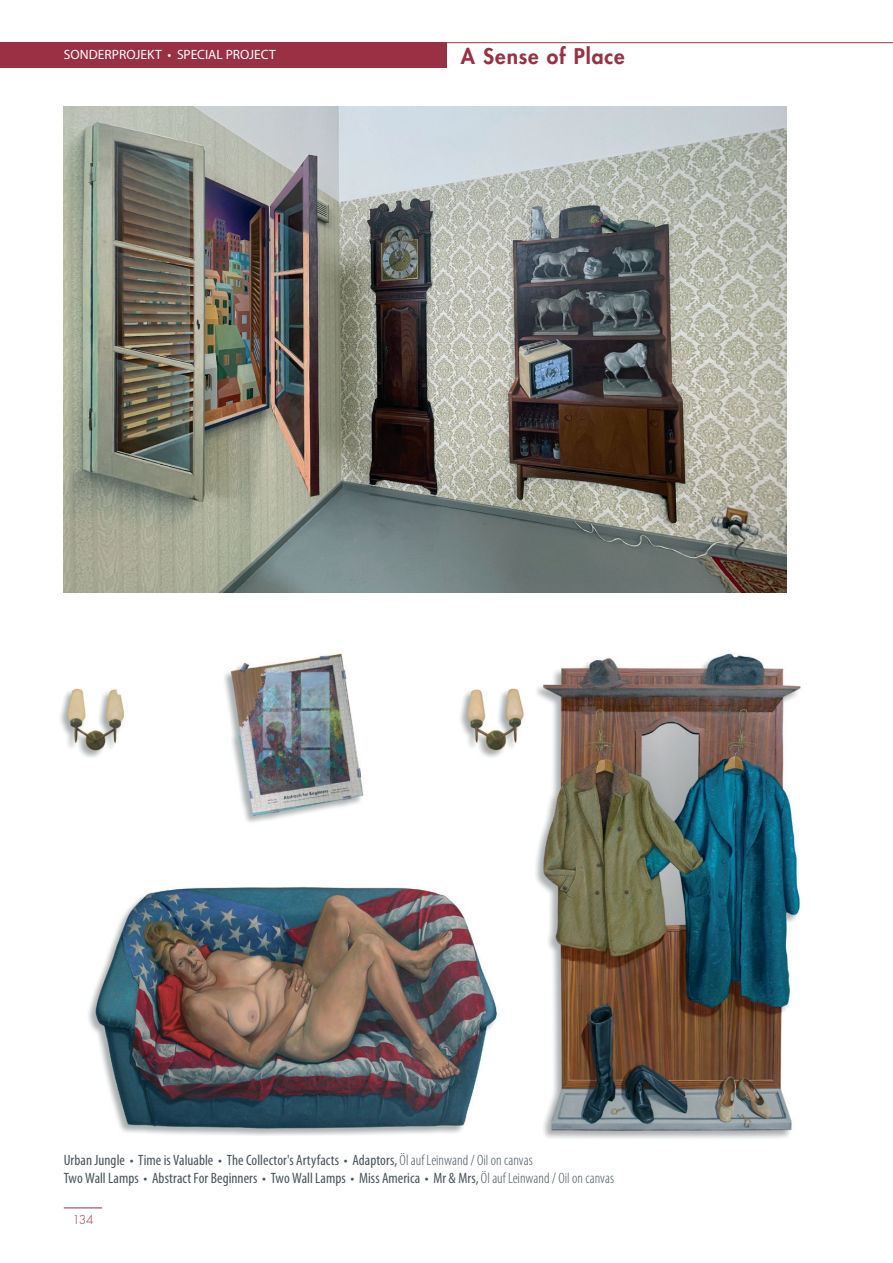
<style>
.page{position:relative;width:893px;height:1263px;background:#fff}
.page>*{position:absolute;margin:0;border:0;box-sizing:border-box;transform-origin:0 0}
.t1{font:800 21px "Futura Std";letter-spacing:.045em;color:#993043}
.t2{font:condensed 15px/18px "Myriad Pro";letter-spacing:.005em;color:#485459}
.t3{font:13.5px "Myriad Pro";color:#fff}
.t4{font:300 12px "Futura Std";color:#993043}
.s1{font-weight:300}
</style>
<div class="page">
<div style="left:0;top:43px;width:446px;height:25px;background:#993043"></div>
<hr style="left:446px;top:42px;width:447px;height:1px;background:#993043">
<hr style="left:64px;top:1207px;width:38px;height:1px;background:#993043">
<div style="left:62px;top:107px;width:77px;height:30px;background:#bac1b4"></div>
<img style="left:60px;top:653px;width:464px;height:483px">
<img style="left:535px;top:654px;width:266px;height:485px">
<img style="left:64px;top:106px;width:723px;height:486px">
<p class="t3" style="left:64px;top:46px;width:214px">SONDERPROJEKT • SPECIAL PROJECT</p>
<h1 class="t1" style="left:461px;top:43px;width:165px">A Sense of Place</h1>
<p class="t2" style="left:64px;top:1151px;width:552px">Urban Jungle • Time is Valuable • The Collector's Artyfacts • Adaptors, <span class="s1">Öl auf Leinwand / Oil on canvas<br></span>Two Wall Lamps • Abstract For Beginners • Two Wall Lamps • Miss America • Mr &amp; Mrs, <span class="s1">Öl auf Leinwand / Oil on canvas</span></p>
<p class="t4" style="left:73px;top:1213px;width:22px">134</p>
</div>
